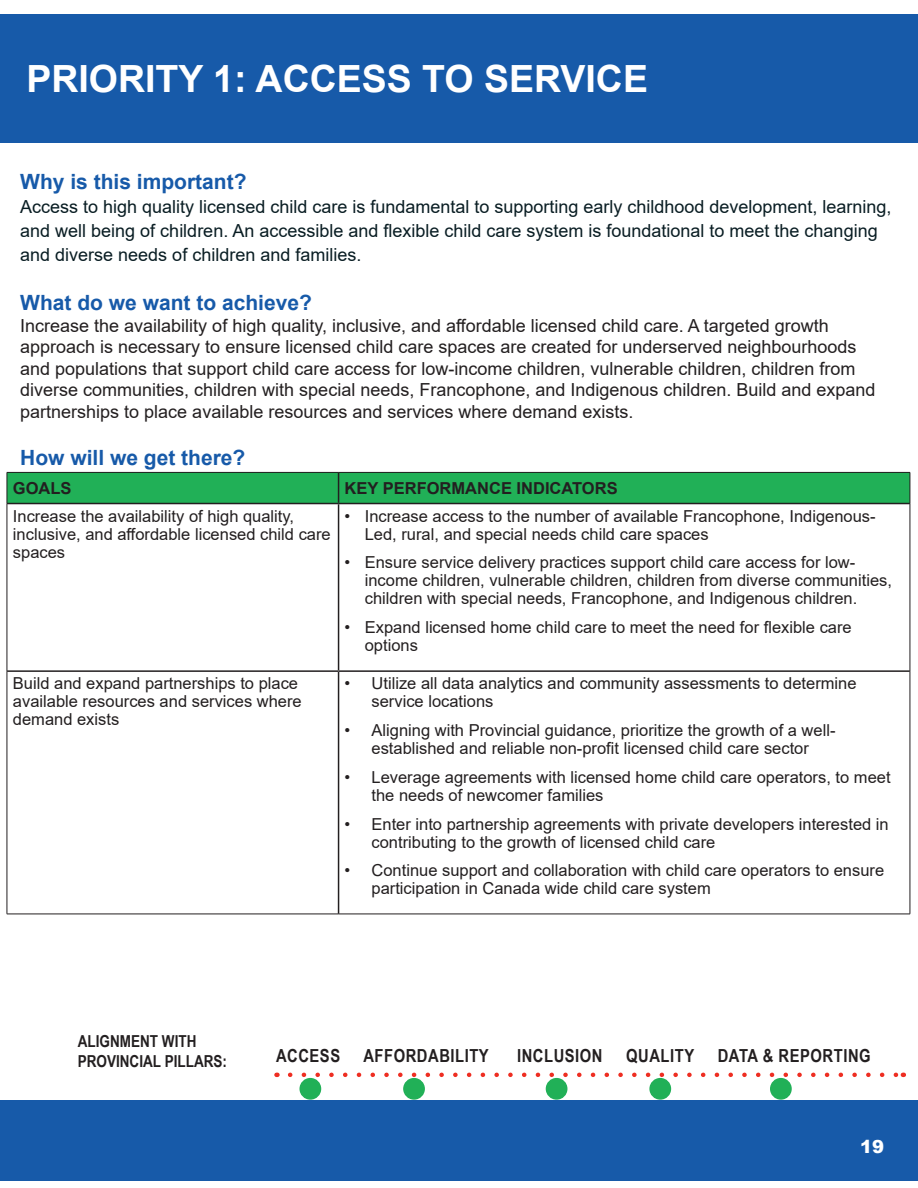
<style>
.page{position:relative;width:918px;height:1188px;background:#fff}
.page>*{position:absolute;margin:0;border:0;box-sizing:border-box;transform-origin:0 0}
.t1{font:700 37.5px "Arial";color:#fff}
.t2{font:700 21px "Arial";color:#175aa9}
.t3{font:18px/21.6px "Arial";color:#231f20}
.t4{font:18px "Arial";color:#091d23}
.t5{font:700 18px "Arial Narrow";letter-spacing:.03em;color:#231f20}
.t6{font:900 18px "Arial";color:#fff}
.t7{font:16.5px/18px "Arial";color:#231f20}
.t8{font:700 16.5px "Arial Narrow";color:#231f20}
.t9{font:700 16.5px "Arial";color:#231f20}
</style>
<div class="page">
<svg style="left:290px;top:1073px;width:606px;height:4px"></svg>
<div style="left:7px;top:472px;width:332px;height:32px;background:#21b057"></div>
<div style="left:339px;top:472px;width:571px;height:32px;background:#21b057"></div>
<hr style="left:338px;top:473px;width:1px;height:30px;background:#231f20">
<hr style="left:7px;top:670px;width:332px;height:2px;background:#231f20">
<hr style="left:339px;top:670px;width:571px;height:2px;background:#231f20">
<hr style="left:7px;top:472px;width:332px;height:1px;background:#231f20">
<hr style="left:7px;top:473px;width:1px;height:31px;background:#231f20">
<hr style="left:339px;top:472px;width:571px;height:1px;background:#231f20">
<hr style="left:910px;top:473px;width:1px;height:31px;background:#231f20">
<hr style="left:7px;top:503px;width:332px;height:1px;background:#231f20">
<hr style="left:339px;top:503px;width:571px;height:1px;background:#231f20">
<hr style="left:7px;top:504px;width:1px;height:167px;background:#231f20">
<hr style="left:910px;top:504px;width:1px;height:167px;background:#231f20">
<hr style="left:7px;top:671px;width:1px;height:243px;background:#231f20">
<hr style="left:910px;top:671px;width:1px;height:243px;background:#231f20">
<hr style="left:7px;top:914px;width:332px;height:1px;background:#231f20">
<hr style="left:339px;top:914px;width:571px;height:1px;background:#231f20">
<hr style="left:338px;top:504px;width:1px;height:166px;background:#231f20">
<hr style="left:338px;top:672px;width:1px;height:242px;background:#231f20">
<div style="left:0;top:14px;width:917px;height:128px;background:#175aa9"></div>
<div style="left:404px;top:1079px;width:20px;height:20px;background:#21b057;border-radius:50%"></div>
<div style="left:403px;top:1078px;width:22px;height:22px;border:2px solid #21b057;border-radius:50%"></div>
<div style="left:771px;top:1079px;width:20px;height:20px;background:#21b057;border-radius:50%"></div>
<div style="left:770px;top:1078px;width:22px;height:22px;border:2px solid #21b057;border-radius:50%"></div>
<div style="left:546px;top:1079px;width:21px;height:20px;background:#21b057;border-radius:50%"></div>
<div style="left:546px;top:1078px;width:21px;height:22px;border:2px solid #21b057;border-radius:50%"></div>
<div style="left:300px;top:1079px;width:20px;height:20px;background:#21b057;border-radius:50%"></div>
<div style="left:299px;top:1078px;width:22px;height:22px;border:2px solid #21b057;border-radius:50%"></div>
<div style="left:650px;top:1079px;width:20px;height:20px;background:#21b057;border-radius:50%"></div>
<div style="left:649px;top:1078px;width:22px;height:22px;border:2px solid #21b057;border-radius:50%"></div>
<div style="left:1px;top:1100px;width:917px;height:81px;background:#175aa9"></div>
<p class="t1" style="left:26px;top:52px;width:623px">PRIORITY 1: ACCESS TO SERVICE</p>
<h3 class="t2" style="left:20px;top:167px;width:228px">Why is this important?</h3>
<p class="t4" style="left:20px;top:194px;width:873px">Access to high quality licensed child care is fundamental to supporting early childhood development, learning,</p>
<p class="t4" style="left:20px;top:218px;width:859px">and well being of children. An accessible and flexible child care system is foundational to meet the changing</p>
<p class="t4" style="left:20px;top:242px;width:343px">and diverse needs of children and families.</p>
<h3 class="t2" style="left:20px;top:288px;width:293px">What do we want to achieve?</h3>
<p class="t3" style="left:20px;top:314px;width:810px">Increase the availability of high quality, inclusive, and affordable licensed child care. A targeted growth</p>
<p class="t3" style="left:20px;top:336px;width:838px">approach is necessary to ensure licensed child care spaces are created for underserved neighbourhoods</p>
<p class="t3" style="left:20px;top:358px;width:837px">and populations that support child care access for low-income children, vulnerable children, children from</p>
<p class="t3" style="left:20px;top:379px;width:857px">diverse communities, children with special needs, Francophone, and Indigenous children. Build and expand partnerships to place available resources and services where demand exists.</p>
<p class="t2" style="left:20px;top:443px;width:227px">How will we get there?</p>
<p class="t9" style="left:13px;top:477px;width:60px">GOALS</p>
<p class="t9" style="left:345px;top:477px;width:275px">KEY PERFORMANCE INDICATORS</p>
<p class="t7" style="left:13px;top:507px;width:319px">Increase the availability of high quality, inclusive, and affordable licensed child care spaces</p>
<p class="t7" style="left:365px;top:507px;width:512px;text-indent:-20px">• Increase access to the number of available Francophone, Indigenous-<br>Led, rural, and special needs child care spaces</p>
<p class="t7" style="left:365px;top:553px;width:529px;text-indent:-20px">• Ensure service delivery practices support child care access for low&shy;income children, vulnerable children, children from diverse communities, children with special needs, Francophone, and Indigenous children.</p>
<p class="t7" style="left:365px;top:618px;width:488px;text-indent:-20px">• Expand licensed home child care to meet the need for flexible care options</p>
<p class="t7" style="left:13px;top:674px;width:290px">Build and expand partnerships to place available resources and services where demand exists</p>
<p class="t7" style="left:372px;top:674px;width:487px;text-indent:-27px">• Utilize all data analytics and community assessments to determine service locations</p>
<p class="t7" style="left:345px;top:721px;width:492px;text-align:center">• Aligning with Provincial guidance, prioritize the growth of a well&shy;established and reliable non-profit licensed child care sector</p>
<p class="t7" style="left:372px;top:768px;width:521px;text-indent:-27px">• Leverage agreements with licensed home child care operators, to meet the needs of newcomer families</p>
<p class="t7" style="left:372px;top:815px;width:519px;text-indent:-27px">• Enter into partnership agreements with private developers interested in contributing to the growth of licensed child care</p>
<p class="t7" style="left:372px;top:861px;width:514px;text-indent:-27px">• Continue support and collaboration with child care operators to ensure participation in Canada wide child care system</p>
<h4 class="t8" style="left:78px;top:1029px;width:120px">ALIGNMENT WITH</h4>
<h4 class="t8" style="left:78px;top:1049px;width:151px">PROVINCIAL PILLARS:</h4>
<p class="t5" style="left:276px;top:1042px;width:66px">ACCESS</p>
<p class="t5" style="left:363px;top:1042px;width:127px">AFFORDABILITY</p>
<p class="t5" style="left:517px;top:1042px;width:87px">INCLUSION</p>
<p class="t5" style="left:626px;top:1042px;width:70px">QUALITY</p>
<p class="t5" style="left:718px;top:1042px;width:154px">DATA &amp; REPORTING</p>
<p class="t6" style="left:860px;top:1134px;width:26px">19</p>
</div>
